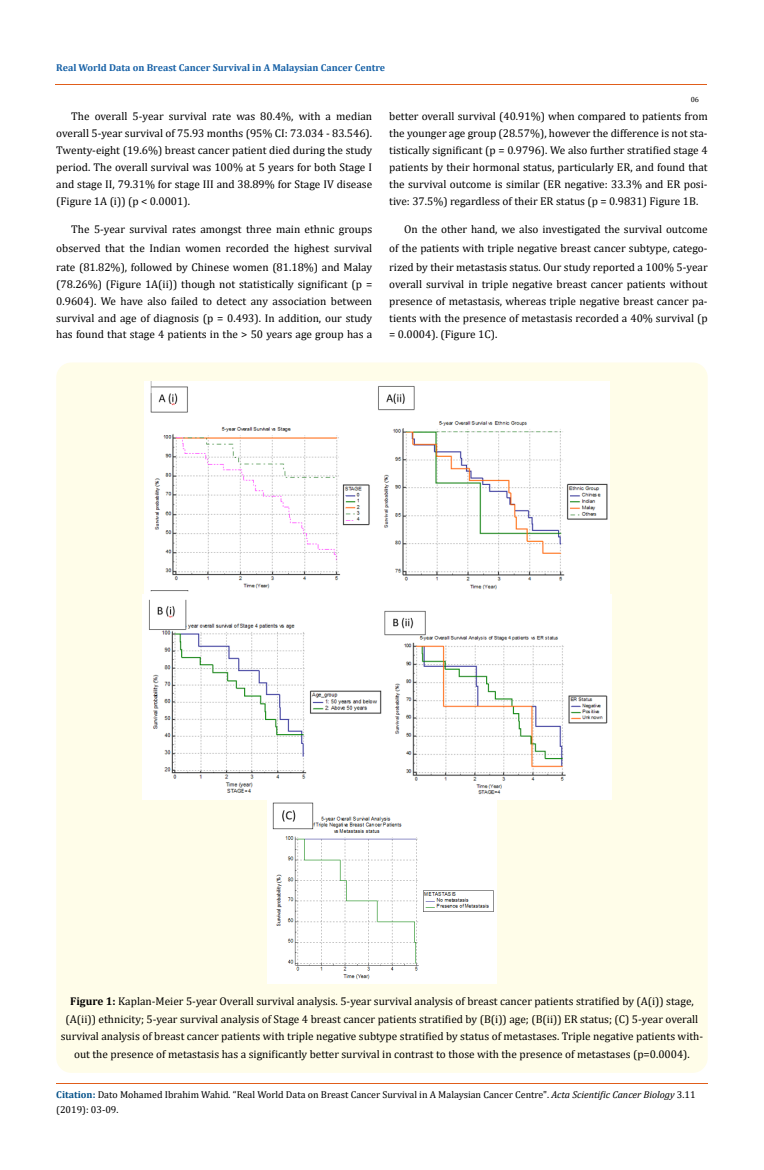
<style>
.page{position:relative;width:764px;height:1170px;background:#fff}
.page>*{position:absolute;margin:0;border:0;box-sizing:border-box;transform-origin:0 0}
.t1{font:11.25px/16.9px "Cambria";color:#000;text-align:justify}
.t2{font:10px/15px "Cambria";color:#000}
.t3{font:700 10px "Cambria";color:#1560a6}
.t4{font:7.5px "Cambria";color:#000}
.s1{font-weight:700}
.s2{font-weight:700;color:#035089}
.s3{font-style:italic}
</style>
<div class="page">
<hr style="left:55px;top:85px;width:651px;height:1px;background:#e05d1a">
<div style="left:56px;top:362px;width:651px;height:711px;background:#fffde9;border-radius:15px"></div>
<img style="left:144px;top:382px;width:465px;height:213px">
<img style="left:143px;top:595px;width:468px;height:205px">
<img style="left:267px;top:799px;width:230px;height:184px">
<hr style="left:56px;top:1083px;width:651px;height:1px;background:#e05d1a">
<p class="t3" style="left:56px;top:61px;width:330px">Real World Data on Breast Cancer Survival in A Malaysian Cancer Centre</p>
<p class="t4" style="left:691px;top:96px;width:10px">06</p>
<p class="t1" style="left:56px;top:108px;width:317px;text-indent:15px">The overall 5-year survival rate was 80.4%, with a median overall 5-year survival of 75.93 months (95% CI: 73.034 - 83.546).<br>Twenty-eight (19.6%) breast cancer patient died during the study period. The overall survival was 100% at 5 years for both Stage I and stage II, 79.31% for stage III and 38.89% for Stage IV disease (Figure 1A (i)) (p &lt; 0.0001).</p>
<p class="t1" style="left:56px;top:220px;width:317px;line-height:18.8px;text-indent:15px">The 5-year survival rates amongst three main ethnic groups observed that the Indian women recorded the highest survival rate (81.82%), followed by Chinese women (81.18%) and Malay</p>
<p class="t1" style="left:56px;top:275px;width:317px">(78.26%) (Figure 1A(ii)) though not statistically significant (p = 0.9604). We have also failed to detect any association between survival and age of diagnosis (p = 0.493). In addition, our study has found that stage 4 patients in the &gt; 50 years age group has a</p>
<p class="t1" style="left:389px;top:108px;width:320px">better overall survival (40.91%) when compared to patients from the younger age group (28.57%), however the difference is not sta&shy;tistically significant (p = 0.9796). We also further stratified stage 4 patients by their hormonal status, particularly ER, and found that the survival outcome is similar (ER negative: 33.3% and ER posi&shy;tive: 37.5%) regardless of their ER status (p = 0.9831) Figure 1B.</p>
<p class="t1" style="left:389px;top:220px;width:320px;line-height:18.8px;text-indent:15px">On the other hand, we also investigated the survival outcome of the patients with triple negative breast cancer subtype, catego&shy;rized by their metastasis status. Our study reported a 100% 5-year</p>
<p class="t1" style="left:389px;top:275px;width:320px">overall survival in triple negative breast cancer patients without presence of metastasis, whereas triple negative breast cancer pa&shy;tients with the presence of metastasis recorded a 40% survival (p = 0.0004). (Figure 1C).</p>
<p class="t1" style="left:61px;top:992px;width:644px;line-height:17.5px;text-align:center"><span class="s1">Figure 1:</span> Kaplan-Meier 5-year Overall survival analysis. 5-year survival analysis of breast cancer patients stratified by (A(i)) stage, (A(ii)) ethnicity; 5-year survival analysis of Stage 4 breast cancer patients stratified by (B(i)) age; (B(ii)) ER status; (C) 5-year overall survival analysis of breast cancer patients with triple negative subtype stratified by status of metastases. Triple negative patients with&shy;out the presence of metastasis has a significantly better survival in contrast to those with the presence of metastases (p=0.0004).</p>
<p class="t2" style="left:56px;top:1087px;width:641px"><span class="s2">Citation:</span> Dato Mohamed Ibrahim Wahid<span class="s3">.</span> “Real World Data on Breast Cancer Survival in A Malaysian Cancer Centre". <span class="s3">Acta Scientific Cancer Biology</span> 3.11 (2019): 03-09.</p>
</div>
